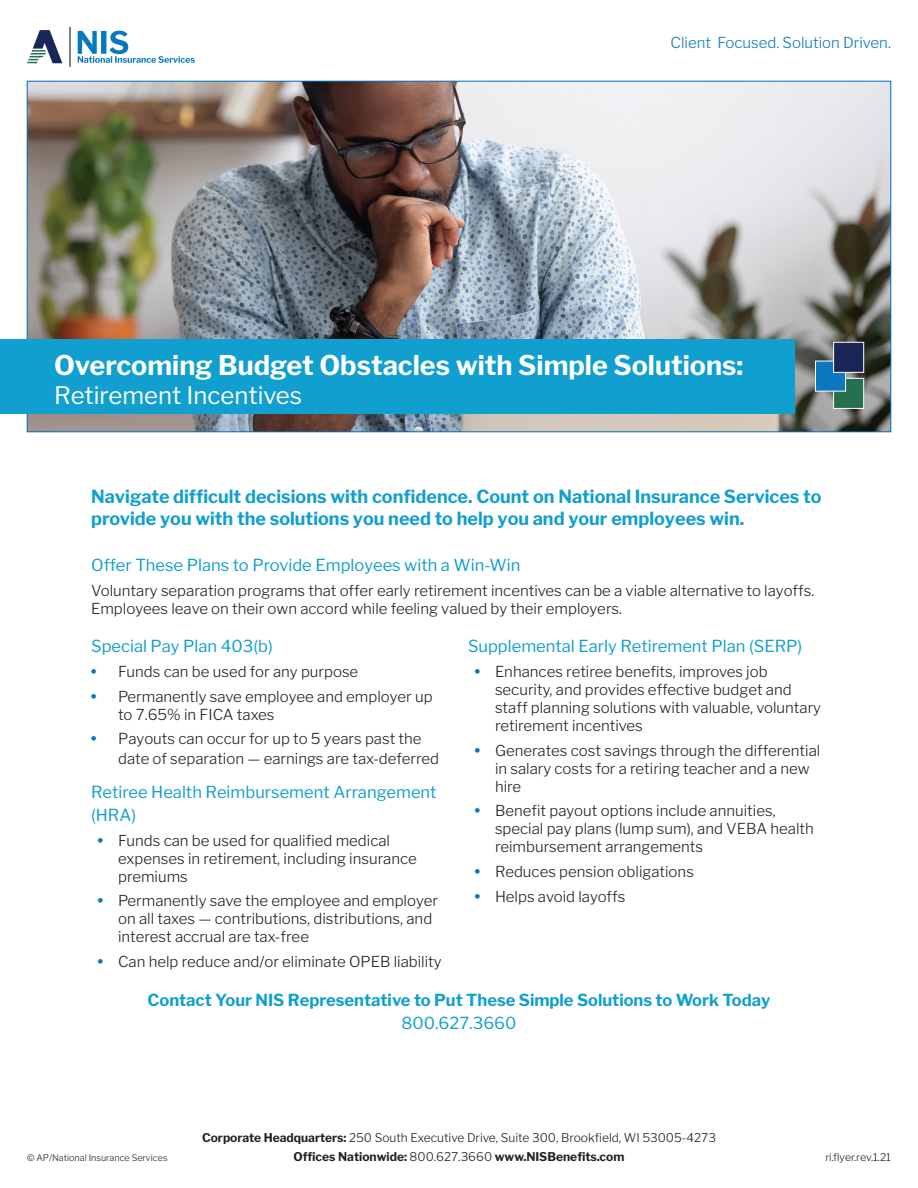
<style>
.page{position:relative;width:918px;height:1188px;background:#fff}
.page>*{position:absolute;margin:0;border:0;box-sizing:border-box;transform-origin:0 0}
.t1{font:700 27px "Libre Franklin";color:#fff}
.t2{font:24px "Libre Franklin";color:#fff}
.t3{font:700 18px/21.6px "Libre Franklin";color:#119fcf}
.t4{font:16.5px/23.4px "Libre Franklin";color:#119fcf}
.t5{font:700 16.5px "Libre Franklin";color:#119fcf}
.t6{font:300 15px/18px "Libre Franklin";color:#231f20}
.t7{font:300 15px "Libre Franklin";color:#0d78bd}
.t8{font:300 12px/18.1px "Libre Franklin";color:#231f20;text-align:center}
.t9{font:300 10.5px "Libre Franklin";color:#231f20}
.t10{font:300 9px "Libre Franklin";color:#231f20}
.s1{font-weight:900;color:#0d78bd}
.s2{font-weight:700}
</style>
<div class="page">
<svg style="left:27px;top:30px;width:35px;height:33px"></svg>
<hr style="left:70px;top:27px;width:1px;height:40px;background:#808385">
<svg style="left:78px;top:31px;width:117px;height:32px"></svg>
<img style="left:29px;top:83px;width:860px;height:347px">
<div style="left:0;top:339px;width:795px;height:74px;background:#119fcf"></div>
<div style="left:833px;top:378px;width:31px;height:31px;background:#25704f;border:1px solid #fff"></div>
<div style="left:815px;top:361px;width:31px;height:30px;background:#0d78bd;border:1px solid #fff"></div>
<div style="left:833px;top:342px;width:31px;height:31px;background:#182757;border:1px solid #fff"></div>
<p class="t7" style="left:671px;top:34px;width:222px">Client Focused. Solution Driven.</p>
<h1 class="t1" style="left:54px;top:349px;width:691px">Overcoming Budget Obstacles with Simple Solutions:</h1>
<h2 class="t2" style="left:54px;top:380px;width:250px">Retirement Incentives</h2>
<p class="t3" style="left:91px;top:486px;width:732px">Navigate difficult decisions with confidence. Count on National Insurance Services to provide you with the solutions you need to help you and your employees win.</p>
<p class="t4" style="left:91px;top:553px;width:431px">Offer These Plans to Provide Employees with a Win-Win</p>
<p class="t6" style="left:91px;top:581px;width:725px">Voluntary separation programs that offer early retirement incentives can be a viable alternative to layoffs.<br>Employees leave on their own accord while feeling valued by their employers.</p>
<p class="t4" style="left:91px;top:635px;width:183px">Special Pay Plan 403(b)</p>
<p class="t6" style="left:91px;top:663px;width:269px"><span class="s1">•</span> Funds can be used for any purpose</p>
<p class="t6" style="left:118px;top:687px;width:316px;text-indent:-27px"><span class="s1">•</span> Permanently save employee and employer up to 7.65% in FICA taxes</p>
<p class="t6" style="left:118px;top:729px;width:323px;line-height:19.8px;text-indent:-27px"><span class="s1">•</span> Payouts can occur for up to 5 years past the date of separation — earnings are tax-deferred</p>
<p class="t4" style="left:91px;top:780px;width:347px">Retiree Health Reimbursement Arrangement (HRA)</p>
<p class="t6" style="left:118px;top:831px;width:300px;text-indent:-20px"><span class="s1">•</span> Funds can be used for qualified medical expenses in retirement, including insurance premiums</p>
<p class="t6" style="left:118px;top:892px;width:322px;text-indent:-20px"><span class="s1">•</span> Permanently save the employee and employer on all taxes — contributions, distributions, and interest accrual are tax-free</p>
<p class="t6" style="left:98px;top:953px;width:345px"><span class="s1">•</span> Can help reduce and/or eliminate OPEB liability</p>
<p class="t4" style="left:468px;top:635px;width:336px">Supplemental Early Retirement Plan (SERP)</p>
<p class="t6" style="left:495px;top:663px;width:328px;text-indent:-20px"><span class="s1">•</span> Enhances retiree benefits, improves job security, and provides effective budget and staff planning solutions with valuable, voluntary retirement incentives</p>
<p class="t6" style="left:495px;top:741px;width:327px;text-indent:-20px"><span class="s1">•</span> Generates cost savings through the differential in salary costs for a retiring teacher and a new hire</p>
<p class="t6" style="left:495px;top:802px;width:320px;text-indent:-20px"><span class="s1">•</span> Benefit payout options include annuities, special pay plans (lump sum), and VEBA health reimbursement arrangements</p>
<p class="t6" style="left:475px;top:863px;width:221px"><span class="s1">•</span> Reduces pension obligations</p>
<p class="t6" style="left:475px;top:888px;width:152px"><span class="s1">•</span> Helps avoid layoffs</p>
<p class="t5" style="left:148px;top:990px;width:624px">Contact Your NIS Representative to Put These Simple Solutions to Work Today</p>
<p class="t4" style="left:401px;top:1011px;width:117px">800.627.3660</p>
<p class="t8" style="left:202px;top:1129px;width:515px"><span class="s2">Corporate Headquarters:</span> 250 South Executive Drive, Suite 300, Brookfield, WI 53005-4273<br><span class="s2">Offices Nationwide:</span> 800.627.3660 <span class="s2">www.NISBenefits.com</span></p>
<p class="t10" style="left:27px;top:1152px;width:142px">© AP/National Insurance Services</p>
<p class="t9" style="left:825px;top:1151px;width:67px">ri.flyer.rev.1.21</p>
</div>
